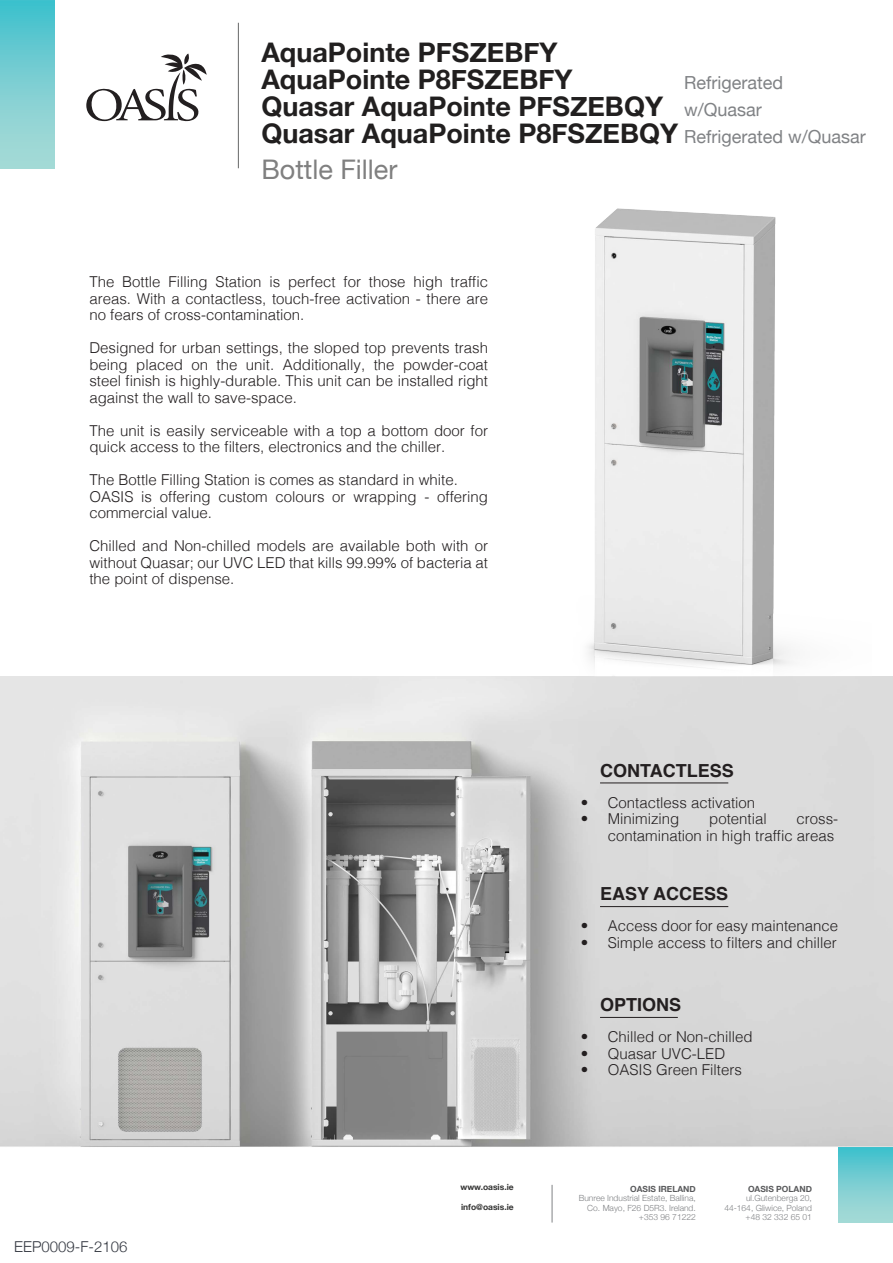
<style>
.page{position:relative;width:893px;height:1263px;background:#fff}
.page>*{position:absolute;margin:0;border:0;box-sizing:border-box;transform-origin:0 0}
.t1{font:700 27px "Helvetica Neue";color:#211f1f}
.t2{font:27px "Helvetica Neue";color:#808080}
.t3{font:18px "Helvetica Neue";color:#808285}
.t4{font:700 18px "Helvetica";color:#231f20}
.t5{font:300 15px/16.5px "Helvetica";color:#231f20;text-align:justify}
.t6{font:300 15px "Helvetica Neue";color:#343841}
.t7{font:300 8.55px "Helvetica Neue";color:#808285}
.t8{font:700 8.55px "Helvetica Neue";color:#343433}
.t9{font:700 8.55px "Helvetica Neue";color:#58595b}
</style>
<div class="page">
<img style="left:0;top:676px;width:893px;height:471px">
<svg style="left:86px;top:54px;width:121px;height:67px"></svg>
<div style="left:0;top:0;width:54px;height:169px;background:linear-gradient(to bottom,#42c1cd,#b0dcd7)"></div>
<hr style="left:238px;top:23px;width:1px;height:145px;background:#666767">
<img style="left:588px;top:208px;width:204px;height:460px">
<hr style="left:600px;top:906px;width:128px;height:1px;background:#231f20">
<hr style="left:600px;top:782px;width:128px;height:1px;background:#231f20">
<hr style="left:600px;top:1017px;width:78px;height:1px;background:#231f20">
<hr style="left:552px;top:1185px;width:1px;height:37px;background:#808285">
<div style="left:838px;top:1147px;width:54px;height:75px;background:linear-gradient(to bottom,#42c0cd,#afdcd7)"></div>
<p class="t1" style="left:261px;top:32px;width:298px">AquaPointe PFSZEBFY</p>
<p class="t1" style="left:261px;top:59px;width:313px">AquaPointe P8FSZEBFY</p>
<p class="t1" style="left:261px;top:86px;width:403px">Quasar AquaPointe PFSZEBQY</p>
<p class="t1" style="left:261px;top:113px;width:418px">Quasar AquaPointe P8FSZEBQY</p>
<p class="t3" style="left:684px;top:70px;width:100px">Refrigerated</p>
<p class="t3" style="left:684px;top:97px;width:79px">w/Quasar</p>
<p class="t3" style="left:684px;top:124px;width:183px">Refrigerated w/Quasar</p>
<p class="t2" style="left:261px;top:150px;width:137px">Bottle Filler</p>
<p class="t5" style="left:89px;top:272px;width:400px">The Bottle Filling Station is perfect for those high traffic areas. With a contactless, touch-free activation - there are no fears of cross-contamination.</p>
<p class="t5" style="left:89px;top:338px;width:400px">Designed for urban settings, the sloped top prevents trash being placed on the unit. Additionally, the powder-coat steel finish is highly-durable. This unit can be installed right against the wall to save-space.</p>
<p class="t5" style="left:89px;top:421px;width:400px">The unit is easily serviceable with a top a bottom door for quick access to the filters, electronics and the chiller.</p>
<p class="t5" style="left:89px;top:470px;width:370px">The Bottle Filling Station is comes as standard in white.</p>
<p class="t5" style="left:89px;top:487px;width:400px">OASIS is offering custom colours or wrapping - offering commercial value.</p>
<p class="t5" style="left:89px;top:536px;width:400px">Chilled and Non-chilled models are available both with or without Quasar; our UVC LED that kills 99.99% of bacteria at the point of dispense.</p>
<p class="t6" style="left:14px;top:1234px;width:115px">EEP0009-F-2106</p>
<p class="t8" style="left:460px;top:1181px;width:55px">www.oasis.ie</p>
<p class="t8" style="left:461px;top:1200px;width:54px">info@oasis.ie</p>
<p class="t4" style="left:600px;top:756px;width:135px">CONTACTLESS</p>
<p class="t5" style="left:581px;top:793px;width:176px">• Contactless activation</p>
<p class="t5" style="left:581px;top:809px;width:100px">• Minimizing</p>
<p class="t5" style="left:709px;top:809px;width:59px">potential</p>
<p class="t5" style="left:608px;top:809px;width:232px;text-align:right">cross-<br>contamination in high traffic areas</p>
<p class="t4" style="left:600px;top:879px;width:130px">EASY ACCESS</p>
<p class="t5" style="left:581px;top:917px;width:259px">• Access door for easy maintenance</p>
<p class="t5" style="left:581px;top:933px;width:258px">• Simple access to filters and chiller</p>
<p class="t4" style="left:600px;top:990px;width:83px">OPTIONS</p>
<p class="t5" style="left:581px;top:1027px;width:174px">• Chilled or Non-chilled</p>
<p class="t5" style="left:581px;top:1044px;width:146px">• Quasar UVC-LED</p>
<p class="t5" style="left:581px;top:1060px;width:163px">• OASIS Green Filters</p>
<p class="t9" style="left:630px;top:1182px;width:67px">OASIS IRELAND</p>
<p class="t7" style="left:579px;top:1191px;width:119px">Bunree Industrial Estate, Ballina,</p>
<p class="t7" style="left:587px;top:1201px;width:110px">Co. Mayo, F26 D5R3. Ireland.</p>
<p class="t7" style="left:639px;top:1210px;width:58px">+353 96 71222</p>
<p class="t9" style="left:748px;top:1182px;width:65px">OASIS POLAND</p>
<p class="t7" style="left:746px;top:1191px;width:67px">ul.Gutenberga 20,</p>
<p class="t7" style="left:724px;top:1201px;width:89px">44-164, Gliwice, Poland</p>
<p class="t7" style="left:746px;top:1210px;width:68px">+48 32 332 65 01</p>
</div>
